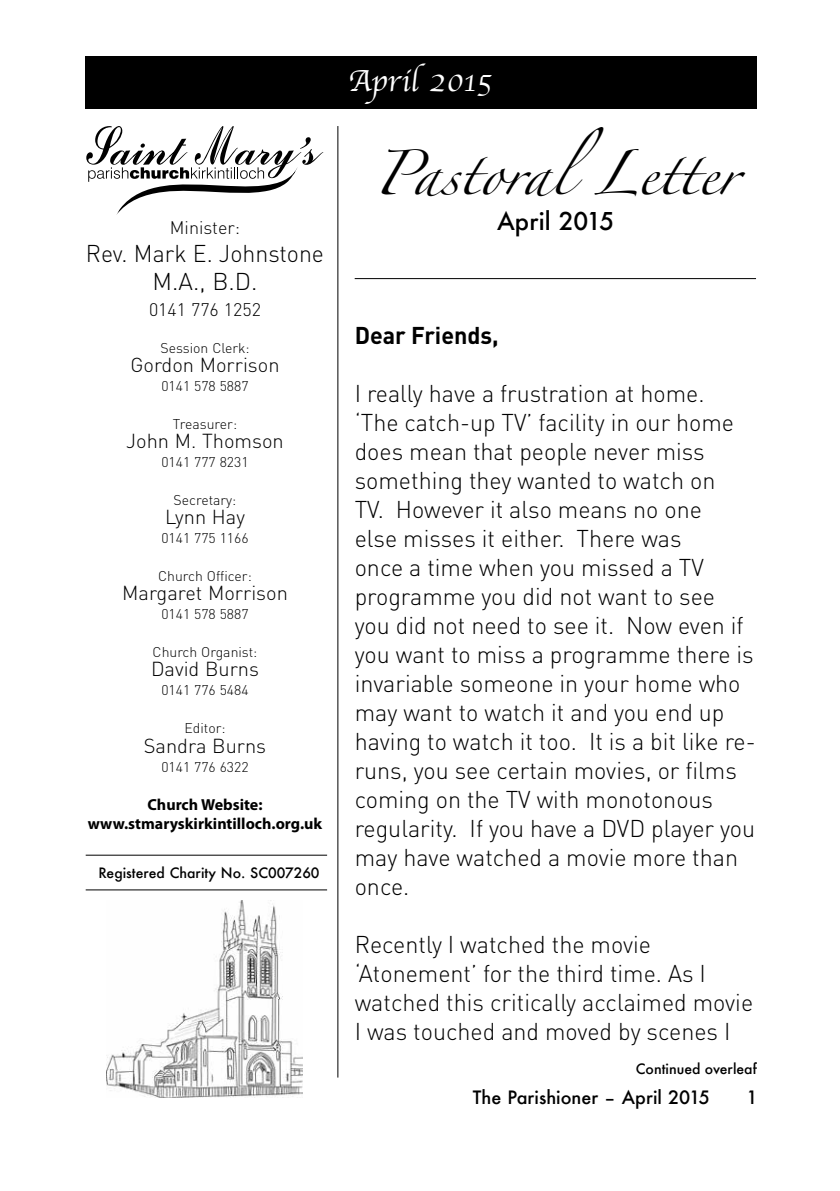
<style>
.page{position:relative;width:840px;height:1191px;background:#fff}
.page>*{position:absolute;margin:0;border:0;box-sizing:border-box;transform-origin:0 0}
.t1{font:40px "Zapfino";color:#000}
.t2{font:32px "Apple Chancery";color:#fff}
.t3{font:300 24px/29px "DIN";color:#000}
.t4{font:300 24px/28px "DIN";color:#000;text-align:center;scale:.96 1}
.t5{font:700 24px "DIN";color:#000}
.t6{font:500 24px "Futura";color:#000}
.t7{font:300 20px "DIN";color:#000}
.t8{font:500 18px "Futura";color:#000}
.t9{font:300 18px "DIN";color:#000}
.t10{font:700 16px/19px "Myriad Pro";color:#000;text-align:center}
.t11{font:300 14px "DIN";color:#000}
.t12{font:500 14px "Futura";color:#000}
</style>
<div class="page">
<svg style="left:86px;top:126px;width:237px;height:89px"></svg>
<hr style="left:337px;top:126px;width:1px;height:951px;background:#000">
<hr style="left:354px;top:278px;width:401px;height:1px;background:#000">
<img style="left:106px;top:900px;width:196px;height:197px">
<hr style="left:86px;top:889px;width:241px;height:1px;background:#000">
<hr style="left:86px;top:854px;width:241px;height:1px;background:#000">
<div style="left:85px;top:56px;width:671px;height:52px;background:#000"></div>
<p class="t9" style="left:170px;top:217px;width:72px">Minister:</p>
<p class="t4" style="left:86px;top:239px;width:249px">Rev. Mark E. Johnstone<br>M.A., B.D.</p>
<p class="t9" style="left:149px;top:299px;width:113px">0141 776 1252</p>
<p class="t11" style="left:160px;top:340px;width:91px">Session Clerk:</p>
<p class="t7" style="left:130px;top:353px;width:150px">Gordon Morrison</p>
<p class="t11" style="left:161px;top:378px;width:89px">0141 578 5887</p>
<p class="t11" style="left:173px;top:416px;width:66px">Treasurer:</p>
<p class="t7" style="left:126px;top:429px;width:159px">John M. Thomson</p>
<p class="t11" style="left:161px;top:454px;width:89px">0141 777 8231</p>
<p class="t11" style="left:173px;top:492px;width:64px">Secretary:</p>
<p class="t7" style="left:165px;top:505px;width:81px">Lynn Hay</p>
<p class="t11" style="left:161px;top:530px;width:89px">0141 775 1166</p>
<p class="t11" style="left:158px;top:568px;width:95px">Church Officer:</p>
<p class="t7" style="left:122px;top:581px;width:167px">Margaret Morrison</p>
<p class="t11" style="left:161px;top:606px;width:89px">0141 578 5887</p>
<p class="t11" style="left:152px;top:644px;width:106px">Church Organist:</p>
<p class="t7" style="left:151px;top:657px;width:109px">David Burns</p>
<p class="t11" style="left:161px;top:682px;width:89px">0141 776 5484</p>
<p class="t11" style="left:184px;top:720px;width:43px">Editor:</p>
<p class="t7" style="left:144px;top:733px;width:124px">Sandra Burns</p>
<p class="t11" style="left:161px;top:758px;width:89px">0141 776 6322</p>
<p class="t10" style="left:88px;top:795px;width:236px">Church Website: www.stmaryskirkintilloch.org.uk</p>
<p class="t12" style="left:98px;top:862px;width:222px">Registered Charity No. SC007260</p>
<h2 class="t2" style="left:348px;top:55px;width:145px">April 2015</h2>
<h1 class="t1" style="left:373px;top:157px;width:365px">PastoralLetter</h1>
<p class="t6" style="left:497px;top:204px;width:119px">April 2015</p>
<p class="t5" style="left:354px;top:320px;width:145px">Dear Friends,</p>
<p class="t3" style="left:354px;top:379px;width:402px">I really have a frustration at home.<br>‘The catch-up TV’ facility in our home does mean that people never miss something they wanted to watch on<br>TV. However it also means no one<br>else misses it either. There was<br>once a time when you missed a TV programme you did not want to see you did not need to see it. Now even if you want to miss a programme there is invariable someone in your home who may want to watch it and you end up having to watch it too. It is a bit like re&shy;runs, you see certain movies, or films coming on the TV with monotonous regularity. If you have a DVD player you may have watched a movie more than once.</p>
<p class="t3" style="left:354px;top:929px;width:400px">Recently I watched the movie ‘Atonement’ for the third time. As I watched this critically acclaimed movie I was touched and moved by scenes I</p>
<p class="t12" style="left:635px;top:1059px;width:122px">Continued overleaf</p>
<p class="t8" style="left:472px;top:1084px;width:238px">The Parishioner – April 2015</p>
<p class="t8" style="left:746px;top:1084px;width:13px">1</p>
</div>
